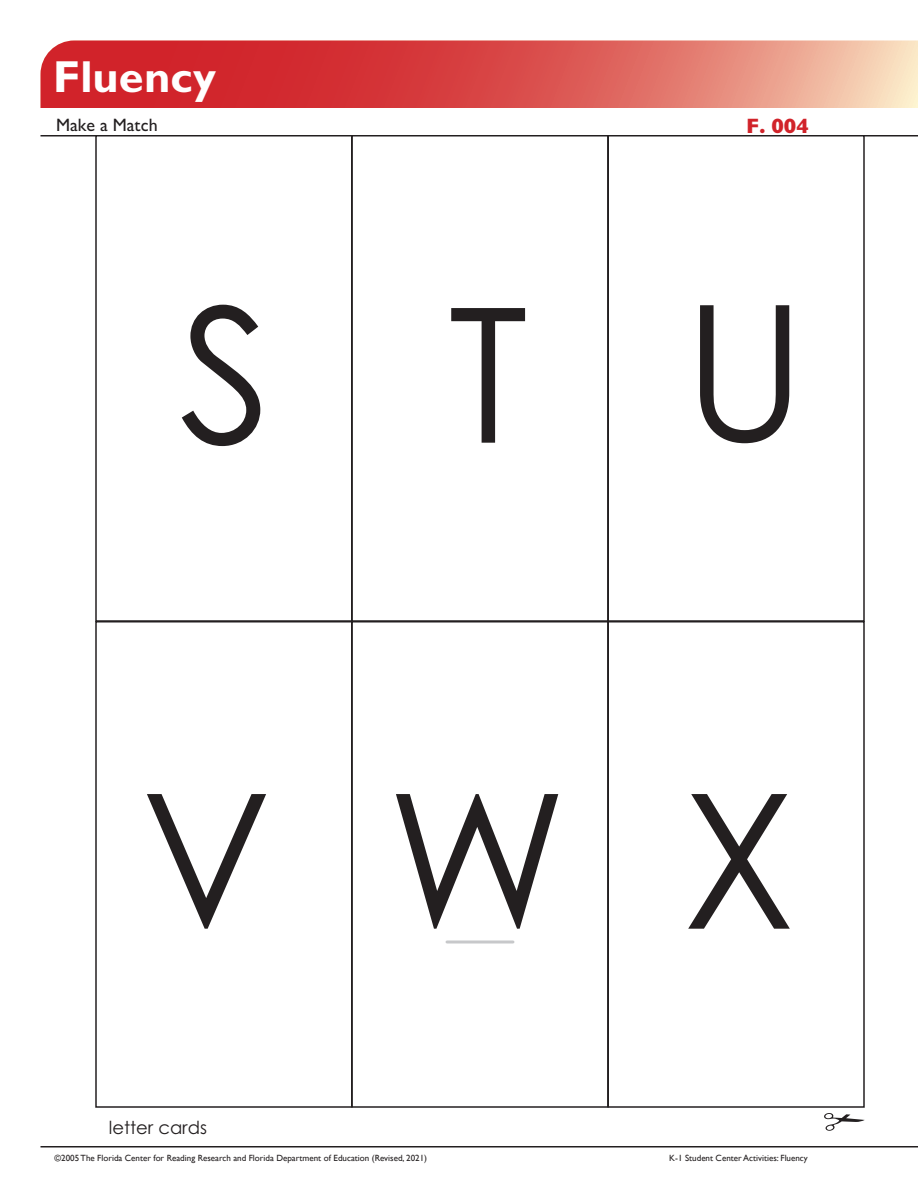
<style>
.page{position:relative;width:918px;height:1188px;background:#fff}
.page>*{position:absolute;margin:0;border:0;box-sizing:border-box;transform-origin:0 0}
.t1{font:187.5px "Century Gothic Pro";letter-spacing:.72em;color:#231f20}
.t2{font:700 45px "Gill Sans";color:#fff}
.t3{font:800 21px "Gill Sans";color:#d1232a}
.t4{font:18px "Century Gothic Pro";color:#231f20}
.Activity_Name{font:500 18px "Gill Sans";color:#231f20}
.t5{font:9px "Gill Sans";color:#231f20}
</style>
<div class="page">
<svg style="left:40px;top:40px;width:878px;height:68px;background:#dc5c58"></svg>
<hr style="left:40px;top:135px;width:878px;height:1px;background:#231f20">
<hr style="left:40px;top:1146px;width:878px;height:2px;background:#231f20">
<div style="left:95px;top:135px;width:257px;height:487px;border:2px solid #231f20"></div>
<div style="left:95px;top:621px;width:257px;height:487px;border:2px solid #231f20"></div>
<div style="left:351px;top:135px;width:258px;height:487px;border:2px solid #231f20"></div>
<div style="left:351px;top:621px;width:258px;height:487px;border:2px solid #231f20"></div>
<div style="left:608px;top:135px;width:257px;height:487px;border:2px solid #231f20"></div>
<div style="left:608px;top:621px;width:257px;height:487px;border:2px solid #231f20"></div>
<svg style="left:824px;top:1113px;width:41px;height:18px"></svg>
<svg style="left:447px;top:940px;width:66px;height:4px"></svg>
<h2 class="t2" style="left:53px;top:49px;width:164px">Fluency</h2>
<p class="Activity_Name" style="left:56px;top:114px;width:103px">Make a Match</p>
<p class="t3" style="left:746px;top:114px;width:64px">F. 004</p>
<p class="t1" style="left:179px;top:261px;width:628px">STU</p>
<p class="t1" style="left:141px;top:747px;width:657px">VWX</p>
<p class="t4" style="left:109px;top:1117px;width:100px">letter cards</p>
<p class="t5" style="left:55px;top:1152px;width:374px">©2005 The Florida Center for Reading Research and Florida Department of Education (Revised, 2021)</p>
<p class="t5" style="left:669px;top:1152px;width:140px">K-1 Student Center Activities: Fluency</p>
</div>
